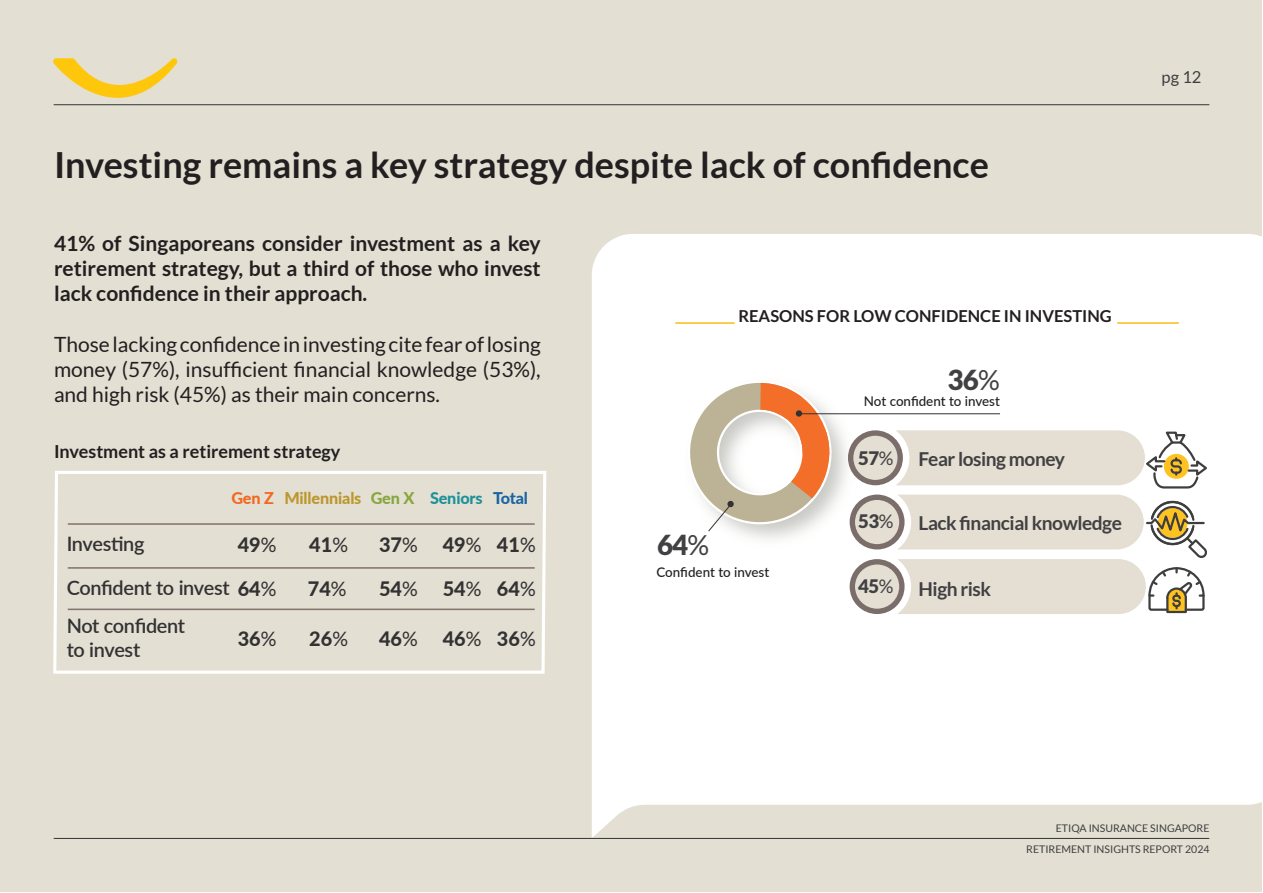
<style>
.page{position:relative;width:1263px;height:893px;background:#fff}
.page>*{position:absolute;margin:0;border:0;box-sizing:border-box;transform-origin:0 0}
.t1{font:700 36px "Lato";color:#231f20}
.t2{font:900 27.6px "Lato";color:#414042}
.t3{font:21px/25.2px "Lato";color:#231f20;text-align:justify}
.t4{font:700 21px/25.2px "Lato";color:#231f20;text-align:justify}
.t5{font:600 19.95px/44px "Lato";letter-spacing:-.02em;color:#333132}
.t6{font:800 19.95px "Lato";color:#333132}
.t7{font:700 19.2px "Lato";letter-spacing:-.025em;color:#414042}
.t8{font:800 19.05px "Lato";color:#333132}
.t9{font:900 18.6px "Lato";color:#414042}
.t10{font:700 18px "Lato";color:#231f20}
.t11{font:700 16.5px "Lato";color:#231f20}
.t12{font:16.5px "Lato";color:#3e3e3f}
.t13{font:800 16.2px "Lato";letter-spacing:-.01em;color:#bc972e}
.t14{font:800 16.2px "Lato";letter-spacing:-.01em;color:#1c9199}
.t15{font:800 16.2px "Lato";letter-spacing:-.015em;color:#1c63a4}
.t16{font:800 16.2px "Lato";color:#87a63d}
.t17{font:800 16.2px "Lato";color:#f36821}
.t18{font:500 13.35px "Lato";letter-spacing:-.005em;color:#231f20}
.t19{font:10.5px/21px "Lato";color:#3e3e3f;text-align:right}
.s1{font-weight:400}
.s2{font-weight:800}
</style>
<div class="page">
<div style="left:0;top:1px;width:1261px;height:891px;background:#e3dfd3"></div>
<hr style="left:54px;top:104px;width:1155px;height:1px;background:#3e3e3f">
<svg style="left:53px;top:58px;width:125px;height:40px"></svg>
<svg style="left:592px;top:234px;width:670px;height:604px;background:#fcfcfb"></svg>
<hr style="left:54px;top:838px;width:1155px;height:1px;background:#3e3e3f">
<img style="left:678px;top:371px;width:184px;height:184px">
<hr style="left:800px;top:413px;width:200px;height:1px;background:#333132">
<svg style="left:675px;top:367px;width:170px;height:165px;background:#e8d6c7"></svg>
<div style="left:848px;top:430px;width:55px;height:55px;background:#7b6d69;border-radius:50%"></div>
<div style="left:853px;top:436px;width:44px;height:44px;background:#e4ded3;border-radius:50%"></div>
<div style="left:850px;top:495px;width:54px;height:54px;background:#7b6d69;border-radius:50%"></div>
<div style="left:855px;top:500px;width:44px;height:44px;background:#e4ded3;border-radius:50%"></div>
<div style="left:850px;top:559px;width:54px;height:55px;background:#7b6d69;border-radius:50%"></div>
<div style="left:855px;top:564px;width:44px;height:45px;background:#e4ded3;border-radius:50%"></div>
<svg style="left:895px;top:430px;width:314px;height:184px"></svg>
<svg style="left:53px;top:471px;width:494px;height:203px"></svg>
<hr style="left:68px;top:567px;width:467px;height:2px;background:#847571">
<hr style="left:68px;top:609px;width:467px;height:1px;background:#847571">
<hr style="left:1117px;top:322px;width:62px;height:2px;background:#fcbd16">
<hr style="left:675px;top:322px;width:60px;height:2px;background:#fcbd16">
<h1 class="t1" style="left:54px;top:144px;width:936px">Investing remains a key strategy despite lack of confidence</h1>
<p class="t8" style="left:896px;top:170px;width:39px">74<span class="s1">%</span></p>
<p class="t4" style="left:54px;top:230px;width:488px">41% of Singaporeans consider investment as a key retirement strategy, but a third of those who invest lack confidence in their approach.</p>
<p class="t3" style="left:54px;top:331px;width:488px">Those lacking confidence in investing cite fear of losing money (57%), insufficient financial knowledge (53%), and high risk (45%) as their main concerns.</p>
<p class="t10" style="left:54px;top:441px;width:288px">Investment as a retirement strategy</p>
<p class="t13" style="left:284px;top:486px;width:79px">Millennials</p>
<p class="t6" style="left:309px;top:530px;width:40px">41<span class="s1">%</span></p>
<p class="t14" style="left:430px;top:486px;width:54px">Seniors</p>
<p class="t6" style="left:443px;top:530px;width:40px">49<span class="s1">%</span></p>
<p class="t15" style="left:493px;top:486px;width:36px">Total</p>
<p class="t17" style="left:231px;top:486px;width:44px">Gen Z</p>
<p class="t5" style="left:67px;top:521px;width:211px">Investing<br>Confident to invest <span class="s2">64</span><span class="s1">%</span></p>
<p class="t16" style="left:371px;top:486px;width:45px">Gen X</p>
<p class="t6" style="left:379px;top:530px;width:40px">37<span class="s1">%</span></p>
<p class="t6" style="left:238px;top:530px;width:40px">49<span class="s1">%</span></p>
<p class="t6" style="left:497px;top:530px;width:40px">41<span class="s1">%</span></p>
<p class="t6" style="left:308px;top:573px;width:40px">74<span class="s1">%</span></p>
<p class="t6" style="left:379px;top:573px;width:40px">54<span class="s1">%</span></p>
<p class="t6" style="left:443px;top:573px;width:94px">54<span class="s1">%</span> 64<span class="s1">%</span></p>
<p class="t5" style="left:67px;top:613px;width:120px;line-height:23.9px">Not confident to invest</p>
<p class="t6" style="left:238px;top:624px;width:40px">36<span class="s1">%</span></p>
<p class="t6" style="left:309px;top:624px;width:40px">26<span class="s1">%</span></p>
<p class="t6" style="left:379px;top:624px;width:40px">46<span class="s1">%</span></p>
<p class="t6" style="left:443px;top:624px;width:94px">46<span class="s1">%</span> 36<span class="s1">%</span></p>
<p class="t11" style="left:738px;top:306px;width:375px">REASONS FOR LOW CONFIDENCE IN INVESTING</p>
<h2 class="t2" style="left:947px;top:363px;width:54px">36<span class="s1">%</span></h2>
<p class="t18" style="left:864px;top:391px;width:138px">Not confident to invest</p>
<h2 class="t2" style="left:657px;top:529px;width:54px">64<span class="s1">%</span></h2>
<p class="t18" style="left:656px;top:562px;width:114px">Confident to invest</p>
<p class="t9" style="left:858px;top:447px;width:37px">57<span class="s1">%</span></p>
<p class="t7" style="left:919px;top:448px;width:148px">Fear losing money</p>
<p class="t9" style="left:858px;top:510px;width:37px">53<span class="s1">%</span></p>
<p class="t7" style="left:919px;top:512px;width:205px">Lack financial knowledge</p>
<p class="t9" style="left:858px;top:575px;width:37px">45<span class="s1">%</span></p>
<p class="t7" style="left:919px;top:578px;width:74px">High risk</p>
<p class="t12" style="left:1161px;top:68px;width:41px">pg 12</p>
<p class="t19" style="left:1026px;top:818px;width:185px">ETIQA INSURANCE SINGAPORE<br>RETIREMENT INSIGHTS REPORT 2024</p>
</div>
